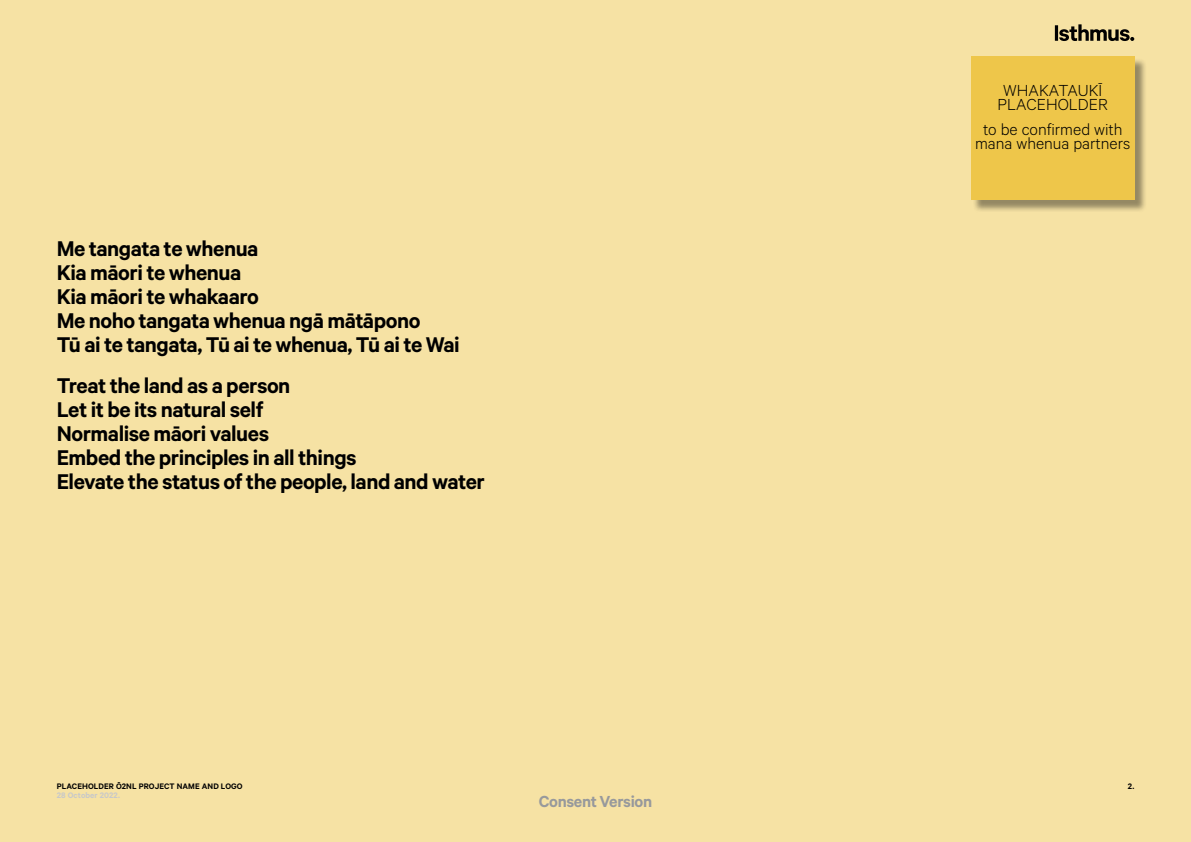
<style>
.page{position:relative;width:1191px;height:842px;background:#f6e2a4}
.page>*{position:absolute;margin:0;border:0;box-sizing:border-box;transform-origin:0 0}
.t1{font:600 24px/24px "Calibre";letter-spacing:-.02em;color:#000}
.t2{font:300 18px/14px "Calibre";color:#000;text-align:center}
.t3{font:600 18px "Calibre";letter-spacing:-.02em;color:#97999c}
.t4{font:600 9px "Calibre";letter-spacing:.01em;color:#000}
.t5{font:600 9px "Calibre";letter-spacing:.01em;color:#c7c8ca}
</style>
<div class="page">
<div style="left:972px;top:58px;width:174px;height:154px;background:#000;opacity:.4"></div>
<div style="left:971px;top:57px;width:163px;height:143px;background:#eec64a"></div>
<svg style="left:1054px;top:24px;width:80px;height:17px"></svg>
<p class="t1" style="left:57px;top:236px;width:404px">Me tangata te whenua<br>Kia māori te whenua<br>Kia māori te whakaaro<br>Me noho tangata whenua ngā mātāpono<br>Tū ai te tangata, Tū ai te whenua, Tū ai te Wai</p>
<p class="t1" style="left:57px;top:373px;width:430px">Treat the land as a person<br>Let it be its natural self<br>Normalise māori values<br>Embed the principles in all things<br>Elevate the status of the people, land and water</p>
<p class="t2" style="left:997px;top:82px;width:112px">WHAKATAUKĪ<br>PLACEHOLDER</p>
<p class="t2" style="left:975px;top:121px;width:157px">to be confirmed with mana whenua partners</p>
<p class="t4" style="left:57px;top:781px;width:187px">PLACEHOLDER Ō2NL PROJECT NAME AND LOGO</p>
<p class="t4" style="left:1127px;top:781px;width:8px">2.</p>
<p class="t5" style="left:57px;top:790px;width:65px">28 October 2022.</p>
<p class="t3" style="left:539px;top:791px;width:115px">Consent Version</p>
</div>
